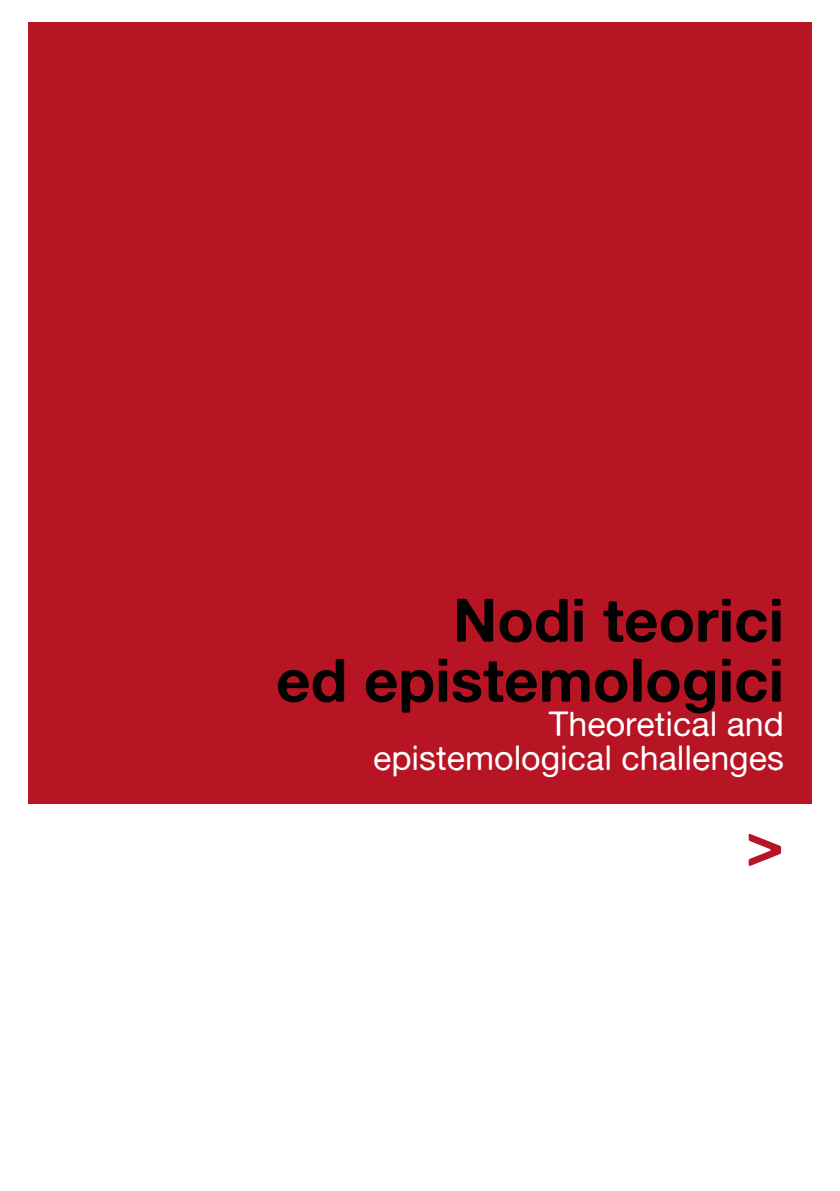
<style>
.page{position:relative;width:840px;height:1191px;background:#fff}
.page>*{position:absolute;margin:0;border:0;box-sizing:border-box;transform-origin:0 0}
.t1{font:64px "Alte Haas Grotesk Bold";color:#b71424}
.t2{font:60px/60px "Alte Haas Grotesk Bold";color:#000;text-align:right}
.t3{font:34px/34px "Alte Haas Grotesk";color:#fff;text-align:right}
</style>
<div class="page">
<div style="left:28px;top:22px;width:783px;height:781px;background:#b71424"></div>
<h2 class="t2" style="left:276px;top:589px;width:509px">Nodi teorici<br>ed epistemologici</h2>
<p class="t3" style="left:373px;top:706px;width:412px">Theoretical and epistemological challenges</p>
<h1 class="t1" style="left:745px;top:803px;width:40px">&gt;</h1>
</div>
